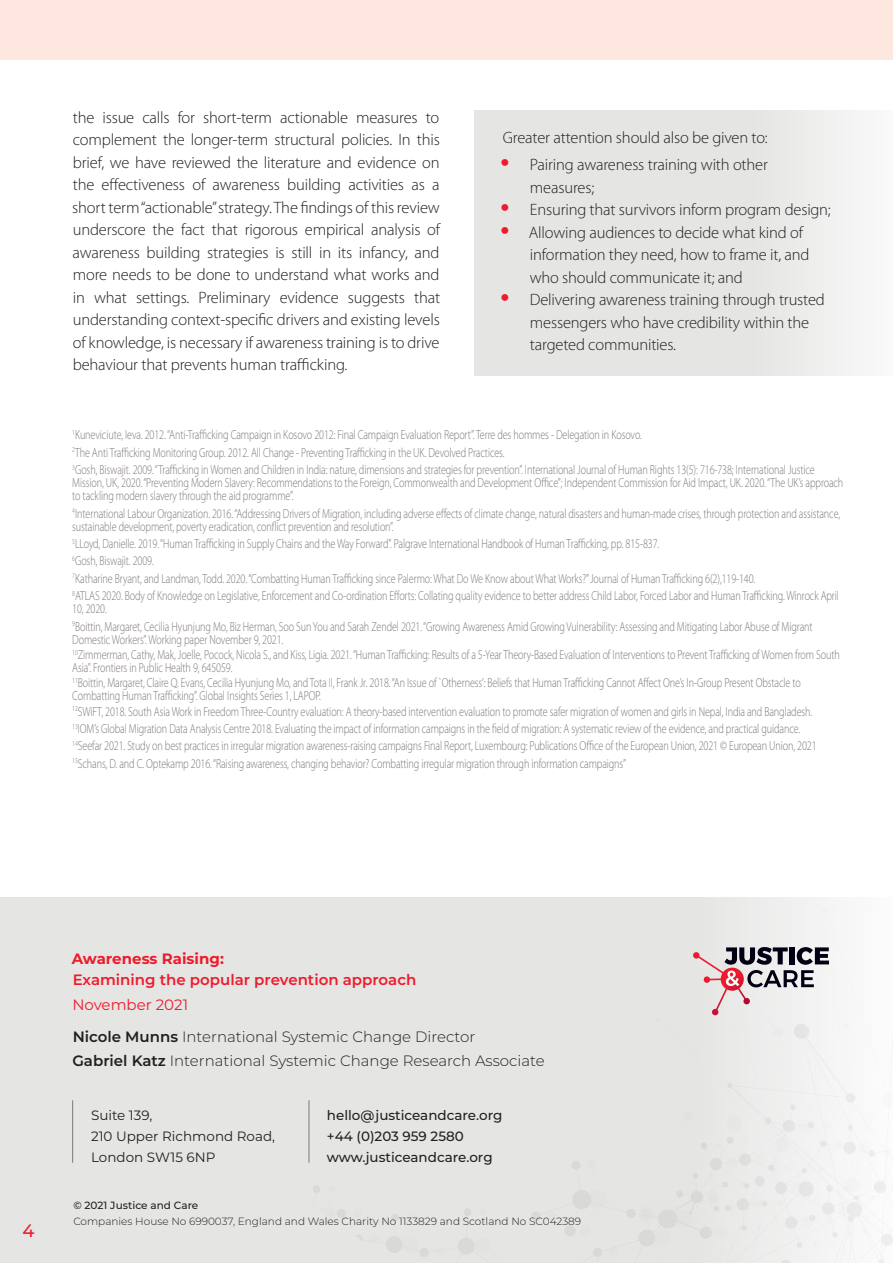
<style>
.page{position:relative;width:893px;height:1263px;background:#fff}
.page>*{position:absolute;margin:0;border:0;box-sizing:border-box;transform-origin:0 0}
.t1{font:500 18px "Montserrat";color:#ee1b2c}
.t2{font:300 16.5px/22.5px "Myriad Pro";letter-spacing:-.01em;color:#231f20}
.t3{font:300 15px "Montserrat";color:#231f20}
.t4{font:600 15px "Montserrat";color:#ee1b2c}
.t5{font:700 15px "Montserrat";color:#ee1b2c}
.t6{font:15px "Montserrat";color:#ee1b2c}
.t7{font:500 13.5px "Montserrat";color:#231f20}
.t8{font:13.5px "Montserrat";color:#231f20}
.t9{font:300 13.2px/13.2px "Myriad Pro";letter-spacing:-.01em;color:#7f7776;scale:.77 1}
.t10{font:300 10.5px "Montserrat";color:#231f20}
.t11{font:500 10.5px "Montserrat";color:#231f20}
.s1{font-family:"Montserrat";font-weight:700;font-size:27px;color:#ee1b2c}
.s2{font-weight:600}
</style>
<div class="page">
<div style="left:0;top:897px;width:893px;height:366px;background:#e5e5e4"></div>
<div style="left:474px;top:111px;width:419px;height:265px;background:#e5e5e4"></div>
<svg style="left:308px;top:897px;width:585px;height:366px"></svg>
<div style="left:0;top:0;width:893px;height:60px;background:#fde7df"></div>
<hr style="left:309px;top:1100px;width:1px;height:63px;background:#7f7776">
<hr style="left:72px;top:1100px;width:1px;height:63px;background:#7f7776">
<p class="t2" style="left:72px;top:106px;width:369px;text-align:justify">the issue calls for short-term actionable measures to complement the longer-term structural policies. In this brief, we have reviewed the literature and evidence on the effectiveness of awareness building activities as a short term “actionable” strategy. The findings of this review underscore the fact that rigorous empirical analysis of awareness building strategies is still in its infancy, and more needs to be done to understand what works and in what settings. Preliminary evidence suggests that understanding context-specific drivers and existing levels of knowledge, is necessary if awareness training is to drive behaviour that prevents human trafficking.</p>
<p class="t2" style="left:503px;top:127px;width:267px">Greater attention should also be given to:</p>
<p class="t2" style="left:530px;top:154px;width:239px;text-indent:-30px"><span class="s1">•</span> Pairing awareness training with other measures;</p>
<p class="t2" style="left:500px;top:199px;width:332px"><span class="s1">•</span> Ensuring that survivors inform program design;</p>
<p class="t2" style="left:530px;top:221px;width:281px;text-indent:-30px"><span class="s1">•</span> Allowing audiences to decide what kind of information they need, how to frame it, and who should communicate it; and</p>
<p class="t2" style="left:530px;top:289px;width:297px;text-indent:-30px"><span class="s1">•</span> Delivering awareness training through trusted messengers who have credibility within the targeted communities.</p>
<p class="t9" style="left:72px;top:429px;width:741px"><sup>1</sup>Kuneviciute, Ieva. 2012. “Anti-Trafficking Campaign in Kosovo 2012: Final Campaign Evaluation Report”. Terre des hommes - Delegation in Kosovo.</p>
<p class="t9" style="left:72px;top:446px;width:563px"><sup>2</sup>The Anti Trafficking Monitoring Group. 2012. All Change - Preventing Trafficking in the UK. Devolved Practices.</p>
<p class="t9" style="left:72px;top:463px;width:1003px"><sup>3</sup>Gosh, Biswajit. 2009. “Trafficking in Women and Children in India: nature, dimensions and strategies for prevention”. International Journal of Human Rights 13(5): 716-738; International Justice<br>Mission, UK, 2020. “Preventing Modern Slavery: Recommendations to the Foreign, Commonwealth and Development Office”; Independent Commission for Aid Impact, UK. 2020. “The UK’s approach to tackling modern slavery through the aid programme”.</p>
<p class="t9" style="left:72px;top:507px;width:999px"><sup>4</sup>International Labour Organization. 2016. “Addressing Drivers of Migration, including adverse effects of climate change, natural disasters and human-made crises, through protection and assistance, sustainable development, poverty eradication, conflict prevention and resolution”.</p>
<p class="t9" style="left:72px;top:537px;width:764px"><sup>5</sup>LLoyd, Danielle. 2019. “Human Trafficking in Supply Chains and the Way Forward”. Palgrave International Handbook of Human Trafficking, pp. 815-837.</p>
<p class="t9" style="left:72px;top:555px;width:107px"><sup>6</sup>Gosh, Biswajit. 2009.</p>
<p class="t9" style="left:72px;top:572px;width:889px"><sup>7</sup>Katharine Bryant, and Landman, Todd. 2020. “Combatting Human Trafficking since Palermo: What Do We Know about What Works?” Journal of Human Trafficking 6(2),119-140.</p>
<p class="t9" style="left:72px;top:589px;width:997px"><sup>8</sup>ATLAS 2020. Body of Knowledge on Legislative, Enforcement and Co-ordination Efforts: Collating quality evidence to better address Child Labor, Forced Labor and Human Trafficking. Winrock April<br>10, 2020.</p>
<p class="t9" style="left:72px;top:620px;width:963px"><sup>9</sup>Boittin, Margaret, Cecilia Hyunjung Mo, Biz Herman, Soo Sun You and Sarah Zendel 2021. “Growing Awareness Amid Growing Vulnerability: Assessing and Mitigating Labor Abuse of Migrant<br>Domestic Workers”. Working paper November 9, 2021.</p>
<p class="t9" style="left:72px;top:648px;width:998px"><sup>10</sup>Zimmerman, Cathy, Mak, Joelle, Pocock, Nicola S., and Kiss, Ligia. 2021. “Human Trafficking: Results of a 5-Year Theory-Based Evaluation of Interventions to Prevent Trafficking of Women from South<br>Asia”. Frontiers in Public Health 9, 645059.</p>
<p class="t9" style="left:72px;top:676px;width:948px"><sup>11</sup>Boittin, Margaret, Claire Q. Evans, Cecilia Hyunjung Mo, and Tota II, Frank Jr. 2018. “An Issue of `Otherness’: Beliefs that Human Trafficking Cannot Affect One’s In-Group Present Obstacle to<br>Combatting Human Trafficking”. Global Insights Series 1, LAPOP.</p>
<p class="t9" style="left:72px;top:705px;width:962px"><sup>12</sup>SWiFT, 2018. South Asia Work in Freedom Three-Country evaluation: A theory-based intervention evaluation to promote safer migration of women and girls in Nepal, India and Bangladesh.</p>
<p class="t9" style="left:72px;top:722px;width:947px"><sup>13</sup>IOM’s Global Migration Data Analysis Centre 2018. Evaluating the impact of information campaigns in the field of migration: A systematic review of the evidence, and practical guidance.</p>
<p class="t9" style="left:72px;top:739px;width:968px"><sup>14</sup>Seefar 2021. Study on best practices in irregular migration awareness-raising campaigns Final Report, Luxembourg: Publications Office of the European Union, 2021 © European Union, 2021</p>
<p class="t9" style="left:72px;top:757px;width:721px"><sup>15</sup>Schans, D. and C. Optekamp 2016. “Raising awareness, changing behavior? Combatting irregular migration through information campaigns”</p>
<p class="t1" style="left:23px;top:1218px;width:14px">4</p>
<p class="t5" style="left:72px;top:947px;width:154px">Awareness Raising:</p>
<p class="t4" style="left:73px;top:969px;width:345px">Examining the popular prevention approach</p>
<p class="t6" style="left:72px;top:994px;width:117px">November 2021</p>
<p class="t3" style="left:73px;top:1027px;width:404px"><span class="s2">Nicole Munns</span> International Systemic Change Director</p>
<p class="t3" style="left:72px;top:1051px;width:474px"><span class="s2">Gabriel Katz</span> International Systemic Change Research Associate</p>
<p class="t8" style="left:91px;top:1106px;width:63px">Suite 139,</p>
<p class="t8" style="left:91px;top:1127px;width:186px">210 Upper Richmond Road,</p>
<p class="t8" style="left:91px;top:1148px;width:126px">London SW15 6NP</p>
<p class="t7" style="left:327px;top:1106px;width:177px">hello@justiceandcare.org</p>
<p class="t7" style="left:327px;top:1127px;width:138px">+44 (0)203 959 2580</p>
<p class="t7" style="left:327px;top:1148px;width:167px">www.justiceandcare.org</p>
<p class="t11" style="left:73px;top:1198px;width:126px">© 2021 Justice and Care</p>
<p class="t10" style="left:73px;top:1214px;width:509px">Companies House No 6990037, England and Wales Charity No 1133829 and Scotland No SC042389</p>
</div>
